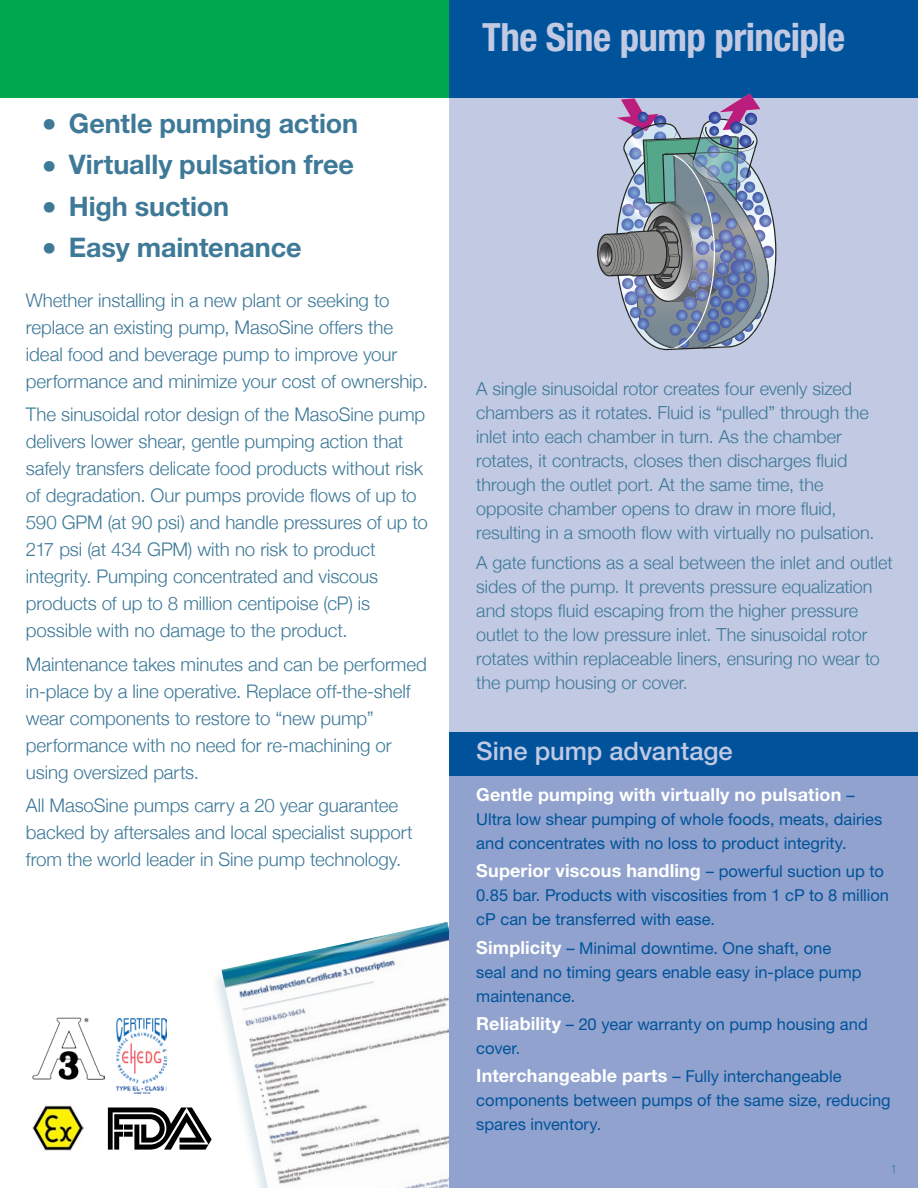
<style>
.page{position:relative;width:918px;height:1188px;background:#fff}
.page>*{position:absolute;margin:0;border:0;box-sizing:border-box;transform-origin:0 0}
.t1{font:700 condensed 39px "Helvetica Neue LT Pro";letter-spacing:-.015em;color:#c1c9e3}
.t2{font:700 27px "Helvetica Neue LT Pro";letter-spacing:-.005em;color:#3e7998}
.t3{font:500 25.5px "Helvetica Neue";letter-spacing:-.005em;color:#c1c9e3}
.t4{font:300 18.75px/27px "Helvetica Neue";letter-spacing:-.005em;color:#3e7998}
.t5{font:300 18px/24px "Helvetica Neue";color:#3e7998}
.t6{font:700 18px "Helvetica Neue LT Pro";letter-spacing:.005em;color:#fff}
.t7{font:16.5px/24px "Helvetica Neue";color:#00539b}
.t8{font:300 12px "Helvetica Neue";color:#3e7998}
.s1{font-size:30px}
.s2{font-family:"Helvetica Neue";font-weight:400;font-size:16.5px;color:#00539b}
.s3{font-family:"Helvetica Neue LT Pro";font-weight:700;font-size:18px;color:#fff}
</style>
<div class="page">
<img style="left:222px;top:922px;width:227px;height:266px">
<div style="left:449px;top:0;width:469px;height:1188px;background:#c1c9e3"></div>
<div style="left:449px;top:776px;width:469px;height:412px;background:#90a2cd"></div>
<div style="left:0;top:0;width:906px;height:97px;background:#00a74c"></div>
<div style="left:449px;top:0;width:469px;height:97px;background:#00539b"></div>
<div style="left:449px;top:732px;width:469px;height:44px;background:#00539b"></div>
<img style="left:32px;top:1017px;width:73px;height:62px">
<img style="left:32px;top:1105px;width:51px;height:46px">
<svg style="left:108px;top:1108px;width:104px;height:42px"></svg>
<img style="left:116px;top:1018px;width:50px;height:76px">
<svg style="left:597px;top:93px;width:183px;height:258px"></svg>
<h2 class="t2" style="left:42px;top:106px;width:318px"><span class="s1">•</span> Gentle pumping action</h2>
<h2 class="t2" style="left:42px;top:148px;width:314px"><span class="s1">•</span> Virtually pulsation free</h2>
<h2 class="t2" style="left:42px;top:189px;width:189px"><span class="s1">•</span> High suction</h2>
<h2 class="t2" style="left:42px;top:231px;width:261px"><span class="s1">•</span> Easy maintenance</h2>
<p class="t4" style="left:26px;top:286px;width:403px">Whether installing in a new plant or seeking to replace an existing pump, MasoSine offers the ideal food and beverage pump to improve your performance and minimize your cost of ownership.</p>
<p class="t4" style="left:26px;top:401px;width:403px">The sinusoidal rotor design of the MasoSine pump delivers lower shear, gentle pumping action that safely transfers delicate food products without risk of degradation. Our pumps provide flows of up to 590 GPM (at 90 psi) and handle pressures of up to 217 psi (at 434 GPM) with no risk to product integrity. Pumping concentrated and viscous products of up to 8 million centipoise (cP) is possible with no damage to the product.</p>
<p class="t4" style="left:26px;top:650px;width:403px">Maintenance takes minutes and can be performed in-place by a line operative. Replace off-the-shelf wear components to restore to “new pump” performance with no need for re-machining or using oversized parts.</p>
<p class="t4" style="left:26px;top:792px;width:388px">All MasoSine pumps carry a 20 year guarantee backed by aftersales and local specialist support from the world leader in Sine pump technology.</p>
<h1 class="t1" style="left:482px;top:13px;width:365px">The Sine pump principle</h1>
<p class="t5" style="left:476px;top:376px;width:400px">A single sinusoidal rotor creates four evenly sized chambers as it rotates. Fluid is “pulled” through the inlet into each chamber in turn. As the chamber rotates, it contracts, closes then discharges fluid through the outlet port. At the same time, the opposite chamber opens to draw in more fluid, resulting in a smooth flow with virtually no pulsation.</p>
<p class="t5" style="left:476px;top:550px;width:418px">A gate functions as a seal between the inlet and outlet sides of the pump. It prevents pressure equalization and stops fluid escaping from the higher pressure outlet to the low pressure inlet. The sinusoidal rotor rotates within replaceable liners, ensuring no wear to the pump housing or cover.</p>
<h3 class="t3" style="left:476px;top:736px;width:258px">Sine pump advantage</h3>
<p class="t6" style="left:476px;top:784px;width:380px">Gentle pumping with virtually no pulsation <span class="s2">–</span></p>
<p class="t7" style="left:476px;top:807px;width:408px">Ultra low shear pumping of whole foods, meats, dairies and concentrates with no loss to product integrity.</p>
<p class="t6" style="left:476px;top:860px;width:409px">Superior viscous handling <span class="s2">– powerful suction up to</span></p>
<p class="t7" style="left:476px;top:883px;width:414px">0.85 bar. Products with viscosities from 1 cP to 8 million cP can be transferred with ease.</p>
<p class="t7" style="left:476px;top:935px;width:387px"><span class="s3">Simplicity</span> – Minimal downtime. One shaft, one seal and no timing gears enable easy in-place pump maintenance.</p>
<p class="t7" style="left:476px;top:1012px;width:393px"><span class="s3">Reliability</span> – 20 year warranty on pump housing and cover.</p>
<p class="t7" style="left:476px;top:1064px;width:416px"><span class="s3">Interchangeable parts</span> – Fully interchangeable components between pumps of the same size, reducing spares inventory.</p>
<p class="t8" style="left:890px;top:1162px;width:8px">1</p>
</div>
